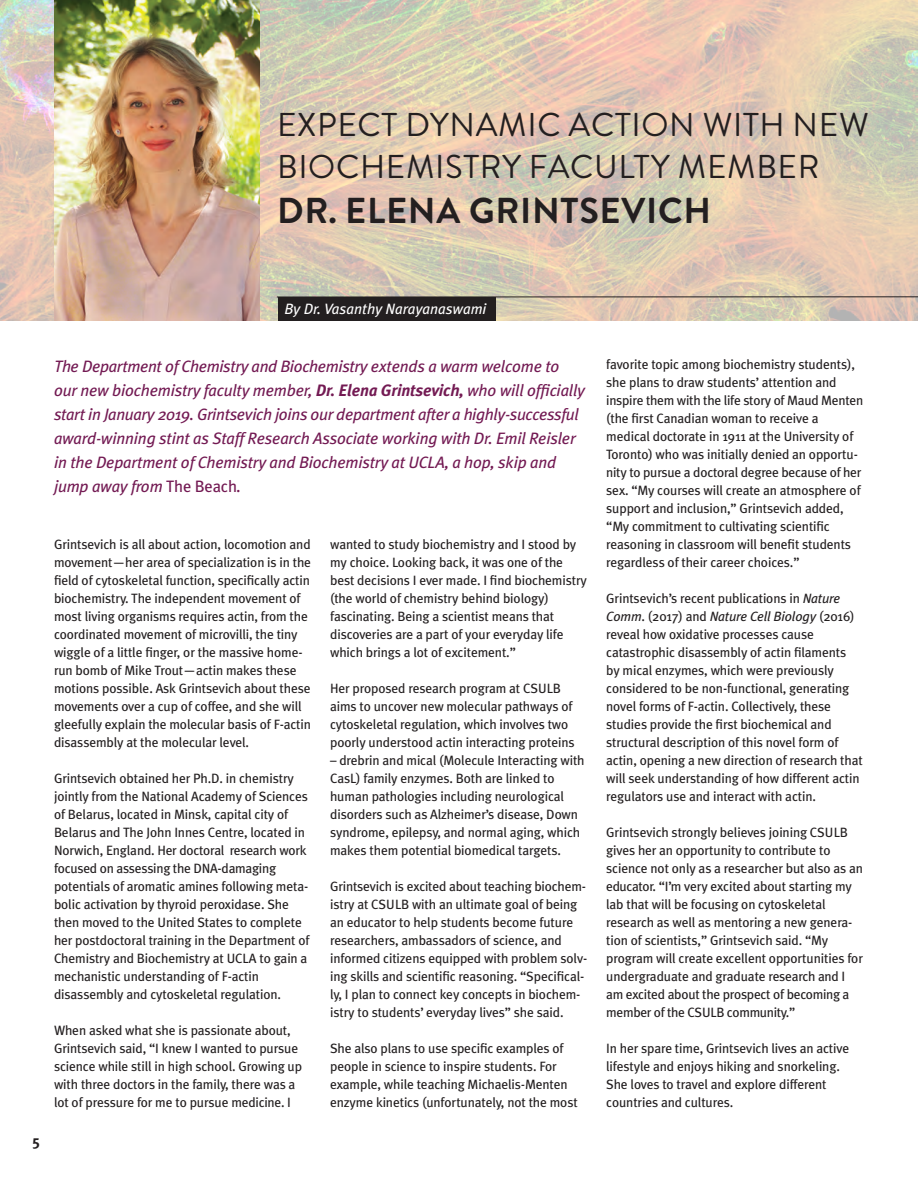
<style>
.page{position:relative;width:918px;height:1188px;background:#fff}
.page>*{position:absolute;margin:0;border:0;box-sizing:border-box;transform-origin:0 0}
.t1{font:700 36px "Brandon Grotesque";letter-spacing:.02em;color:#231f20}
.t2{font:33px/42px "Brandon Grotesque";letter-spacing:.02em;color:#231f20}
.t3{font:italic 16.5px/24px "Meta Plus";letter-spacing:-.01em;color:#731a53}
.t4{font:italic 15px "Meta Plus";color:#fff}
.t5{font:700 15px "Meta Plus";color:#231f20}
.t6{font:13.5px/18px "Meta Plus";letter-spacing:-.01em;color:#231f20}
.s1{font-weight:700}
.s2{font-style:normal}
.s3{font-family:"Meta Plus Book Caps";font-style:italic}
.s4{font-style:italic}
</style>
<div class="page">
<img style="left:0;top:0;width:918px;height:321px">
<img style="left:54px;top:0;width:205px;height:321px">
<div style="left:278px;top:297px;width:218px;height:24px;background:#231f20"></div>
<hr style="left:277px;top:297px;width:641px;height:1px;background:#231f20">
<p class="t2" style="left:277px;top:104px;width:593px">EXPECT DYNAMIC ACTION WITH NEW<br>BIOCHEMISTRY FACULTY MEMBER</p>
<p class="t1" style="left:277px;top:185px;width:436px">DR. ELENA GRINTSEVICH</p>
<p class="t4" style="left:284px;top:300px;width:204px">By Dr. Vasanthy Narayanaswami</p>
<p class="t3" style="left:54px;top:354px;width:533px">The Department of Chemistry and Biochemistry extends a warm welcome to our new biochemistry faculty member, <span class="s1">Dr. Elena Grintsevich,</span> who will officially start in January 2019. Grintsevich joins our department after a highly-successful award-winning stint as Staff Research Associate working with Dr. Emil Reisler in the Department of Chemistry and Biochemistry at UCLA, a hop, skip and jump away from <span class="s2">The Beach</span>.</p>
<p class="t5" style="left:32px;top:1132px;width:9px">5</p>
<p class="t6" style="left:54px;top:536px;width:259px">Grintsevich is all about action, locomotion and movement—her area of specialization is in the field of cytoskeletal function, specifically actin biochemistry. The independent movement of most living organisms requires actin, from the coordinated movement of microvilli, the tiny wiggle of a little finger, or the massive home&shy;run bomb of Mike Trout—actin makes these motions possible. Ask Grintsevich about these movements over a cup of coffee, and she will gleefully explain the molecular basis of F-actin disassembly at the molecular level.</p>
<p class="t6" style="left:54px;top:770px;width:257px">Grintsevich obtained her Ph.D. in chemistry jointly from the National Academy of Sciences of Belarus, located in Minsk, capital city of Belarus and The John Innes Centre, located in Norwich, England. Her doctoral research work focused on assessing the DNA-damaging potentials of aromatic amines following meta&shy;bolic activation by thyroid peroxidase. She then moved to the United States to complete her postdoctoral training in the Department of Chemistry and Biochemistry at UCLA to gain a mechanistic understanding of F-actin disassembly and cytoskeletal regulation.</p>
<p class="t6" style="left:54px;top:1021px;width:250px">When asked what she is passionate about, Grintsevich said, “I knew I wanted to pursue science while still in high school. Growing up with three doctors in the family, there was a lot of pressure for me to pursue medicine. I</p>
<p class="t6" style="left:330px;top:535px;width:258px">wanted to study biochemistry and I stood by my choice. Looking back, it was one of the best decisions I ever made. I find biochemistry (the world of chemistry behind biology) fascinating. Being a scientist means that discoveries are a part of your everyday life which brings a lot of excitement.”</p>
<p class="t6" style="left:330px;top:679px;width:246px">Her proposed research program at CSULB aims to uncover new molecular pathways of cytoskeletal regulation, which involves two poorly understood actin interacting proteins</p>
<p class="t6" style="left:330px;top:751px;width:256px">– drebrin and mical (Molecule Interacting with CasL) family enzymes. Both are linked to human pathologies including neurological disorders such as Alzheimer’s disease, Down syndrome, epilepsy, and normal aging, which makes them potential biomedical targets.</p>
<p class="t6" style="left:330px;top:877px;width:259px">Grintsevich is excited about teaching biochem&shy;istry at CSULB with an ultimate goal of being an educator to help students become future researchers, ambassadors of science, and informed citizens equipped with problem solv&shy;ing skills and scientific reasoning. “Specifical&shy;ly, I plan to connect key concepts in biochem&shy;istry to students’ everyday lives” she said.</p>
<p class="t6" style="left:330px;top:1039px;width:249px">She also plans to use specific examples of people in science to inspire students. For example, while teaching Michaelis<span class="s3">-</span>Menten enzyme kinetics (unfortunately, not the most</p>
<p class="t6" style="left:606px;top:356px;width:259px">favorite topic among biochemistry students), she plans to draw students’ attention and inspire them with the life story of Maud Menten (the first Canadian woman to receive a medical doctorate in 1911 at the University of Toronto) who was initially denied an opportu&shy;nity to pursue a doctoral degree because of her sex. “My courses will create an atmosphere of support and inclusion,” Grintsevich added, “My commitment to cultivating scientific reasoning in classroom will benefit students regardless of their career choices.”</p>
<p class="t6" style="left:606px;top:590px;width:258px">Grintsevich’s recent publications in <span class="s4">Nature Comm</span>. (2017) and <span class="s4">Nature Cell Biology</span> (2016) reveal how oxidative processes cause catastrophic disassembly of actin filaments by mical enzymes, which were previously considered to be non-functional, generating novel forms of F-actin. Collectively, these studies provide the first biochemical and structural description of this novel form of actin, opening a new direction of research that will seek understanding of how different actin regulators use and interact with actin.</p>
<p class="t6" style="left:606px;top:824px;width:258px">Grintsevich strongly believes joining CSULB gives her an opportunity to contribute to science not only as a researcher but also as an educator. “I’m very excited about starting my lab that will be focusing on cytoskeletal research as well as mentoring a new genera&shy;tion of scientists,” Grintsevich said. “My program will create excellent opportunities for undergraduate and graduate research and I am excited about the prospect of becoming a member of the CSULB community.”</p>
<p class="t6" style="left:606px;top:1039px;width:244px">In her spare time, Grintsevich lives an active lifestyle and enjoys hiking and snorkeling.<br>She loves to travel and explore different countries and cultures.</p>
</div>
